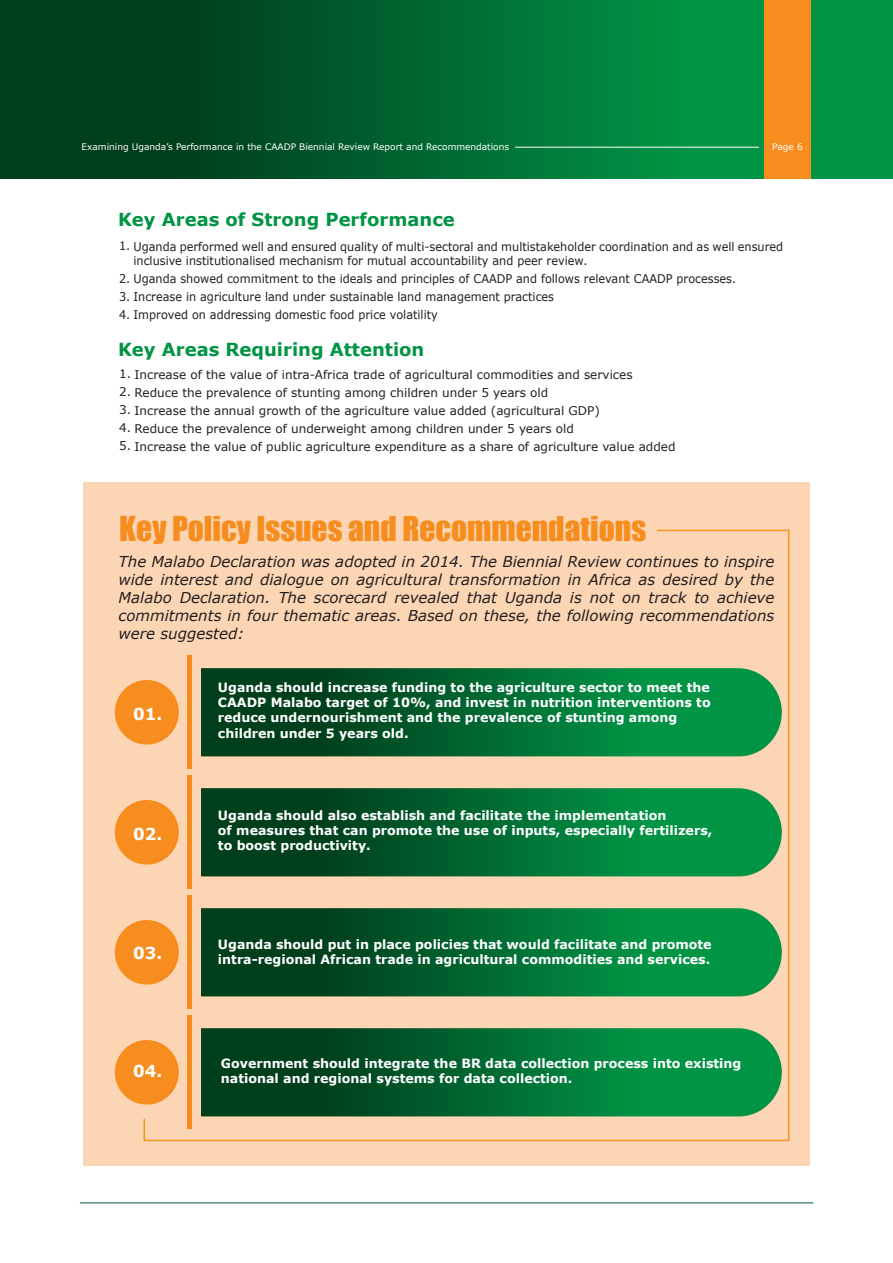
<style>
.page{position:relative;width:893px;height:1263px;background:#fff}
.page>*{position:absolute;margin:0;border:0;box-sizing:border-box;transform-origin:0 0}
.t1{font:31.5px "Impact";color:#f78d1e}
.t2{font:700 18px "Verdana";color:#009444}
.t3{font:700 16.5px "Verdana";color:#fff}
.t4{font:italic 15px/18px "Verdana";color:#231f20;text-align:justify}
.t5{font:700 12.75px/15.3px "Verdana";color:#fff}
.t6{font:12px/14.4px "Verdana";color:#231f20;scale:.94 1}
.t7{font:12px "Verdana";color:#231f20}
.t8{font:9px "Verdana";color:#fff}
</style>
<div class="page">
<div style="left:0;top:0;width:893px;height:179px;background:linear-gradient(to right,#003116,#01a44e)"></div>
<div style="left:764px;top:0;width:47px;height:179px;background:#f78d1e"></div>
<hr style="left:515px;top:147px;width:244px;height:1px;background:#fff">
<hr style="left:80px;top:1202px;width:733px;height:1px;background:#035a30">
<div style="left:83px;top:482px;width:726px;height:683px;background:#fcd6b4"></div>
<svg style="left:143px;top:529px;width:647px;height:613px"></svg>
<svg style="left:201px;top:788px;width:581px;height:88px;background:#046b33"></svg>
<div style="left:115px;top:800px;width:64px;height:64px;background:#f78d1e;border-radius:50%"></div>
<div style="left:187px;top:775px;width:5px;height:113px;background:#f78d1e"></div>
<svg style="left:201px;top:908px;width:581px;height:88px;background:#046b33"></svg>
<div style="left:115px;top:920px;width:64px;height:64px;background:#f78d1e;border-radius:50%"></div>
<div style="left:187px;top:895px;width:5px;height:113px;background:#f78d1e"></div>
<svg style="left:201px;top:1028px;width:581px;height:88px;background:#046b33"></svg>
<div style="left:115px;top:1040px;width:64px;height:64px;background:#f78d1e;border-radius:50%"></div>
<div style="left:187px;top:1015px;width:5px;height:113px;background:#f78d1e"></div>
<svg style="left:201px;top:668px;width:581px;height:88px;background:#046b33"></svg>
<div style="left:115px;top:680px;width:64px;height:64px;background:#f78d1e;border-radius:50%"></div>
<div style="left:187px;top:655px;width:5px;height:113px;background:#f78d1e"></div>
<p class="t8" style="left:82px;top:141px;width:429px">Examining Uganda’s Performance in the CAADP Biennial Review Report and Recommendations</p>
<p class="t8" style="left:772px;top:141px;width:32px">Page 6</p>
<h2 class="t2" style="left:118px;top:208px;width:338px">Key Areas of Strong Performance</h2>
<p class="t6" style="left:134px;top:239px;width:693px;text-indent:-14px">1. Uganda performed well and ensured quality of multi-sectoral and multistakeholder coordination and as well ensured inclusive institutionalised mechanism for mutual accountability and peer review.</p>
<p class="t6" style="left:119px;top:271px;width:658px">2. Uganda showed commitment to the ideals and principles of CAADP and follows relevant CAADP processes.</p>
<p class="t6" style="left:119px;top:289px;width:464px">3. Increase in agriculture land under sustainable land management practices</p>
<p class="t6" style="left:119px;top:307px;width:341px">4. Improved on addressing domestic food price volatility</p>
<h2 class="t2" style="left:118px;top:337px;width:308px">Key Areas Requiring Attention</h2>
<p class="t7" style="left:119px;top:367px;width:515px">1. Increase of the value of intra-Africa trade of agricultural commodities and services</p>
<p class="t7" style="left:119px;top:385px;width:431px">2. Reduce the prevalence of stunting among children under 5 years old</p>
<p class="t7" style="left:119px;top:403px;width:482px">3. Increase the annual growth of the agriculture value added (agricultural GDP)</p>
<p class="t7" style="left:119px;top:421px;width:456px">4. Reduce the prevalence of underweight among children under 5 years old</p>
<p class="t7" style="left:119px;top:439px;width:558px">5. Increase the value of public agriculture expenditure as a share of agriculture value added</p>
<h1 class="t1" style="left:119px;top:504px;width:528px">Key Policy Issues and Recommendations</h1>
<p class="t4" style="left:119px;top:552px;width:657px">The Malabo Declaration was adopted in 2014. The Biennial Review continues to inspire wide interest and dialogue on agricultural transformation in Africa as desired by the Malabo Declaration. The scorecard revealed that Uganda is not on track to achieve commitments in four thematic areas. Based on these, the following recommendations were suggested:</p>
<p class="t5" style="left:218px;top:679px;width:494px">Uganda should increase funding to the agriculture sector to meet the CAADP Malabo target of 10%, and invest in nutrition interventions to reduce undernourishment and the prevalence of stunting among children under 5 years old.</p>
<p class="t3" style="left:133px;top:703px;width:31px">01.</p>
<p class="t3" style="left:133px;top:823px;width:31px">02.</p>
<p class="t3" style="left:133px;top:942px;width:31px">03.</p>
<p class="t3" style="left:133px;top:1061px;width:31px">04.</p>
<p class="t5" style="left:218px;top:807px;width:496px">Uganda should also establish and facilitate the implementation<br>of measures that can promote the use of inputs, especially fertilizers, to boost productivity.</p>
<p class="t5" style="left:218px;top:936px;width:495px">Uganda should put in place policies that would facilitate and promote</p>
<p class="t5" style="left:218px;top:952px;width:494px">intra-regional African trade in agricultural commodities and services.</p>
<p class="t5" style="left:221px;top:1055px;width:522px">Government should integrate the BR data collection process into existing</p>
<p class="t5" style="left:221px;top:1070px;width:353px">national and regional systems for data collection.</p>
</div>
